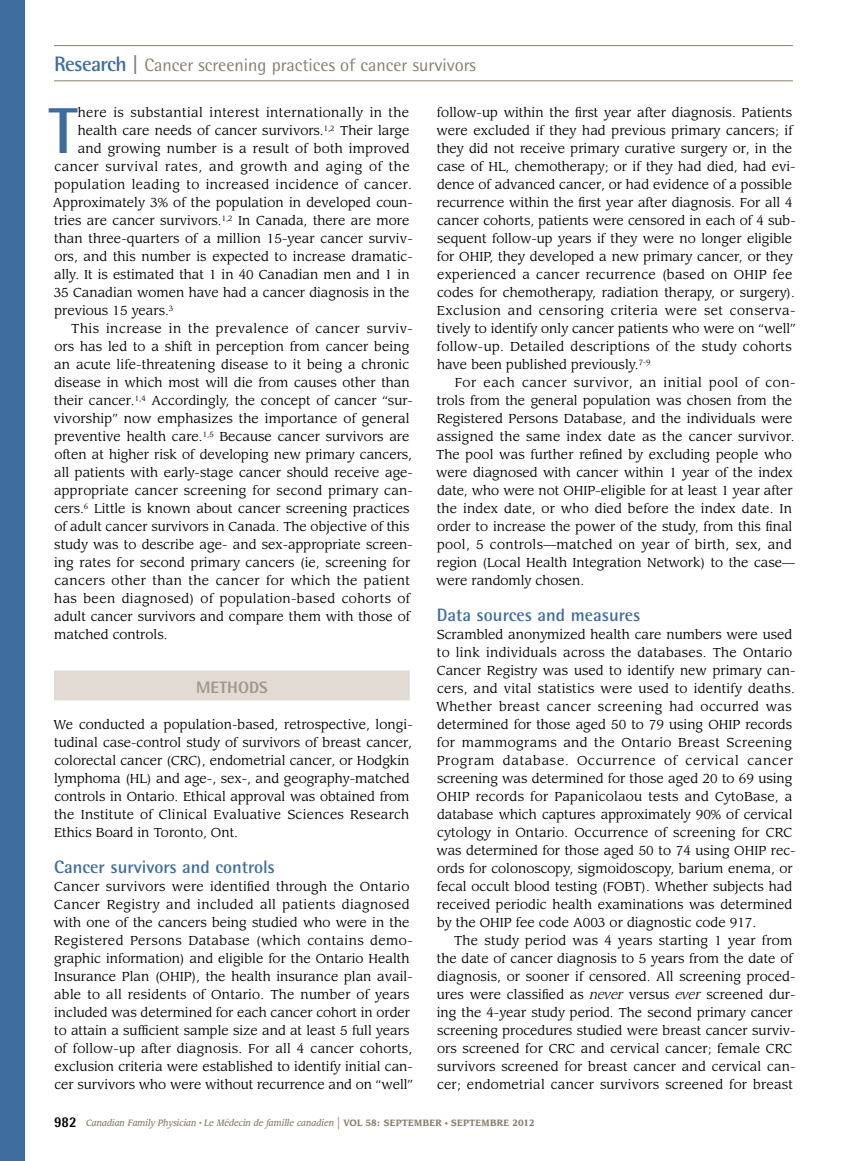
<style>
.page{position:relative;width:851px;height:1161px;background:#fff}
.page>*{position:absolute;margin:0;border:0;box-sizing:border-box;transform-origin:0 0}
.t1{font:700 64.95px "Rotis Semi Sans Std";color:#3f6c9f}
.t2{font:18px "Rotis Semi Sans Std";color:#887e6e}
.t3{font:700 18px "Rotis Semi Sans Std";color:#3f6c9f}
.t4{font:800 16.5px "Rotis Semi Sans Std";letter-spacing:.01em;color:#a2988a}
.t5{font:12.75px/18px "Leawood Std";color:#000}
.t6{font:12.75px "Leawood Std";letter-spacing:.03em;color:#000}
.t7{font:12.75px "Leawood Std";letter-spacing:.035em;color:#000}
.t8{font:italic 500 9px "Leawood Std";color:#887e6e;scale:.9 1}
.s1{font-weight:700;font-size:21px;color:#3f6c9f}
.s2{font-weight:700;font-size:21px}
.s3{font-style:italic}
.s4{font-family:"Rotis Semi Sans Std";font-weight:800;font-style:normal;font-size:15px;color:#000}
.s5{font-weight:400;font-style:normal;font-size:15px}
.s6{font-weight:700;font-style:normal}
.s7{font-weight:700;font-style:normal;font-size:7.5px}
</style>
<div class="page">
<div style="left:0;top:0;width:24px;height:1161px;background:#3f6c9f"></div>
<hr style="left:54px;top:45px;width:738px;height:1px;background:#887e6e">
<hr style="left:54px;top:80px;width:738px;height:1px;background:#887e6e">
<div style="left:54px;top:670px;width:356px;height:30px;background:#e1dbd4"></div>
<h2 class="t2" style="left:54px;top:55px;width:423px"><span class="s1">Research</span> <span class="s2">|</span> Cancer screening practices of cancer survivors</h2>
<h1 class="t1" style="left:49px;top:91px;width:30px">T</h1>
<p class="t6" style="left:78px;top:105px;width:333px">here is substantial interest internationally in the</p>
<p class="t5" style="left:436px;top:104px;width:361px">follow-up within the first year after diagnosis. Patients were excluded if they had previous primary cancers; if they did not receive primary curative surgery or, in the case of HL, chemotherapy; or if they had died, had evi&shy;dence of advanced cancer, or had evidence of a possible recurrence within the first year after diagnosis. For all 4 cancer cohorts, patients were censored in each of 4 sub&shy;sequent follow-up years if they were no longer eligible for OHIP, they developed a new primary cancer, or they experienced a cancer recurrence (based on OHIP fee codes for chemotherapy, radiation therapy, or surgery).<br>Exclusion and censoring criteria were set conserva&shy;tively to identify only cancer patients who were on “well” follow-up. Detailed descriptions of the study cohorts have been published previously.<sup>7-9</sup></p>
<p class="t5" style="left:436px;top:374px;width:361px;text-indent:19px">For each cancer survivor, an initial pool of con&shy;trols from the general population was chosen from the Registered Persons Database, and the individuals were assigned the same index date as the cancer survivor.<br>The pool was further refined by excluding people who were diagnosed with cancer within 1 year of the index date, who were not OHIP-eligible for at least 1 year after the index date, or who died before the index date. In order to increase the power of the study, from this final pool, 5 controls—matched on year of birth, sex, and region (Local Health Integration Network) to the case— were randomly chosen.</p>
<h2 class="t3" style="left:437px;top:604px;width:205px">Data sources and measures</h2>
<p class="t5" style="left:436px;top:626px;width:361px">Scrambled anonymized health care numbers were used to link individuals across the databases. The Ontario Cancer Registry was used to identify new primary can&shy;cers, and vital statistics were used to identify deaths.<br>Whether breast cancer screening had occurred was determined for those aged 50 to 79 using OHIP records for mammograms and the Ontario Breast Screening Program database. Occurrence of cervical cancer screening was determined for those aged 20 to 69 using OHIP records for Papanicolaou tests and CytoBase, a database which captures approximately 90% of cervical cytology in Ontario. Occurrence of screening for CRC was determined for those aged 50 to 74 using OHIP rec&shy;ords for colonoscopy, sigmoidoscopy, barium enema, or fecal occult blood testing (FOBT). Whether subjects had received periodic health examinations was determined by the OHIP fee code A003 or diagnostic code 917.</p>
<p class="t5" style="left:437px;top:932px;width:360px;text-indent:17px">The study period was 4 years starting 1 year from the date of cancer diagnosis to 5 years from the date of diagnosis, or sooner if censored. All screening proced&shy;ures were classified as <span class="s3">never</span> versus <span class="s3">ever</span> screened dur&shy;ing the 4-year study period. The second primary cancer screening procedures studied were breast cancer surviv&shy;ors screened for CRC and cervical cancer; female CRC survivors screened for breast cancer and cervical can&shy;cer; endometrial cancer survivors screened for breast</p>
<p class="t5" style="left:78px;top:122px;width:333px">health care needs of cancer survivors.<sup>1,2</sup> Their large</p>
<p class="t5" style="left:78px;top:140px;width:333px">and growing number is a result of both improved</p>
<p class="t7" style="left:54px;top:159px;width:357px">cancer survival rates, and growth and aging of the</p>
<p class="t6" style="left:54px;top:177px;width:359px">population leading to increased incidence of cancer.</p>
<p class="t5" style="left:53px;top:194px;width:361px">Approximately 3% of the population in developed coun-</p>
<p class="t5" style="left:54px;top:212px;width:357px">tries are cancer survivors.<sup>1,2</sup> In Canada, there are more</p>
<p class="t5" style="left:54px;top:230px;width:360px">than three-quarters of a million 15-year cancer surviv-</p>
<p class="t5" style="left:54px;top:248px;width:360px">ors, and this number is expected to increase dramatic-</p>
<p class="t5" style="left:54px;top:266px;width:357px">ally. It is estimated that 1 in 40 Canadian men and 1 in</p>
<p class="t5" style="left:54px;top:284px;width:357px">35 Canadian women have had a cancer diagnosis in the</p>
<p class="t5" style="left:54px;top:302px;width:120px">previous 15 years.<sup>3</sup></p>
<p class="t7" style="left:71px;top:321px;width:343px">This increase in the prevalence of cancer surviv-</p>
<p class="t5" style="left:54px;top:338px;width:356px">ors has led to a shift in perception from cancer being</p>
<p class="t5" style="left:54px;top:356px;width:356px">an acute life-threatening disease to it being a chronic</p>
<p class="t5" style="left:54px;top:374px;width:357px">disease in which most will die from causes other than</p>
<p class="t5" style="left:54px;top:392px;width:360px">their cancer.<sup>1,4</sup> Accordingly, the concept of cancer “sur-</p>
<p class="t5" style="left:54px;top:410px;width:357px">vivorship” now emphasizes the importance of general</p>
<p class="t5" style="left:54px;top:428px;width:356px">preventive health care.<sup>1,5</sup> Because cancer survivors are</p>
<p class="t5" style="left:54px;top:446px;width:359px">often at higher risk of developing new primary cancers,</p>
<p class="t5" style="left:54px;top:464px;width:360px">all patients with early-stage cancer should receive age-</p>
<p class="t5" style="left:54px;top:482px;width:360px">appropriate cancer screening for second primary can-</p>
<p class="t5" style="left:54px;top:500px;width:356px">cers.<sup>6</sup> Little is known about cancer screening practices</p>
<p class="t5" style="left:54px;top:518px;width:356px">of adult cancer survivors in Canada. The objective of this</p>
<p class="t5" style="left:54px;top:536px;width:360px">study was to describe age- and sex-appropriate screen-</p>
<p class="t5" style="left:54px;top:554px;width:357px">ing rates for second primary cancers (ie, screening for</p>
<p class="t6" style="left:54px;top:573px;width:357px">cancers other than the cancer for which the patient</p>
<p class="t6" style="left:54px;top:591px;width:357px">has been diagnosed) of population-based cohorts of</p>
<p class="t5" style="left:54px;top:608px;width:357px">adult cancer survivors and compare them with those of</p>
<p class="t5" style="left:54px;top:626px;width:115px">matched controls.</p>
<p class="t4" style="left:196px;top:677px;width:53px">METHODS</p>
<p class="t5" style="left:53px;top:716px;width:361px">We conducted a population-based, retrospective, longi&shy;tudinal case-control study of survivors of breast cancer, colorectal cancer (CRC), endometrial cancer, or Hodgkin lymphoma (HL) and age-, sex-, and geography-matched controls in Ontario. Ethical approval was obtained from the Institute of Clinical Evaluative Sciences Research Ethics Board in Toronto, Ont.</p>
<h2 class="t3" style="left:54px;top:856px;width:222px">Cancer survivors and controls</h2>
<p class="t5" style="left:54px;top:878px;width:361px">Cancer survivors were identified through the Ontario Cancer Registry and included all patients diagnosed with one of the cancers being studied who were in the Registered Persons Database (which contains demo&shy;graphic information) and eligible for the Ontario Health Insurance Plan (OHIP), the health insurance plan avail&shy;able to all residents of Ontario. The number of years included was determined for each cancer cohort in order to attain a sufficient sample size and at least 5 full years of follow-up after diagnosis. For all 4 cancer cohorts, exclusion criteria were established to identify initial can&shy;cer survivors who were without recurrence and on “well”</p>
<p class="t8" style="left:54px;top:1118px;width:535px"><span class="s4">982</span> Canadian Family Physician <sup>•</sup> Le Médecin de famille canadien <span class="s5">|</span> <span class="s6">VOL 58: SEPTEMBER</span> <span class="s7">•</span> <span class="s6">SEPTEMBRE 2012</span></p>
</div>
